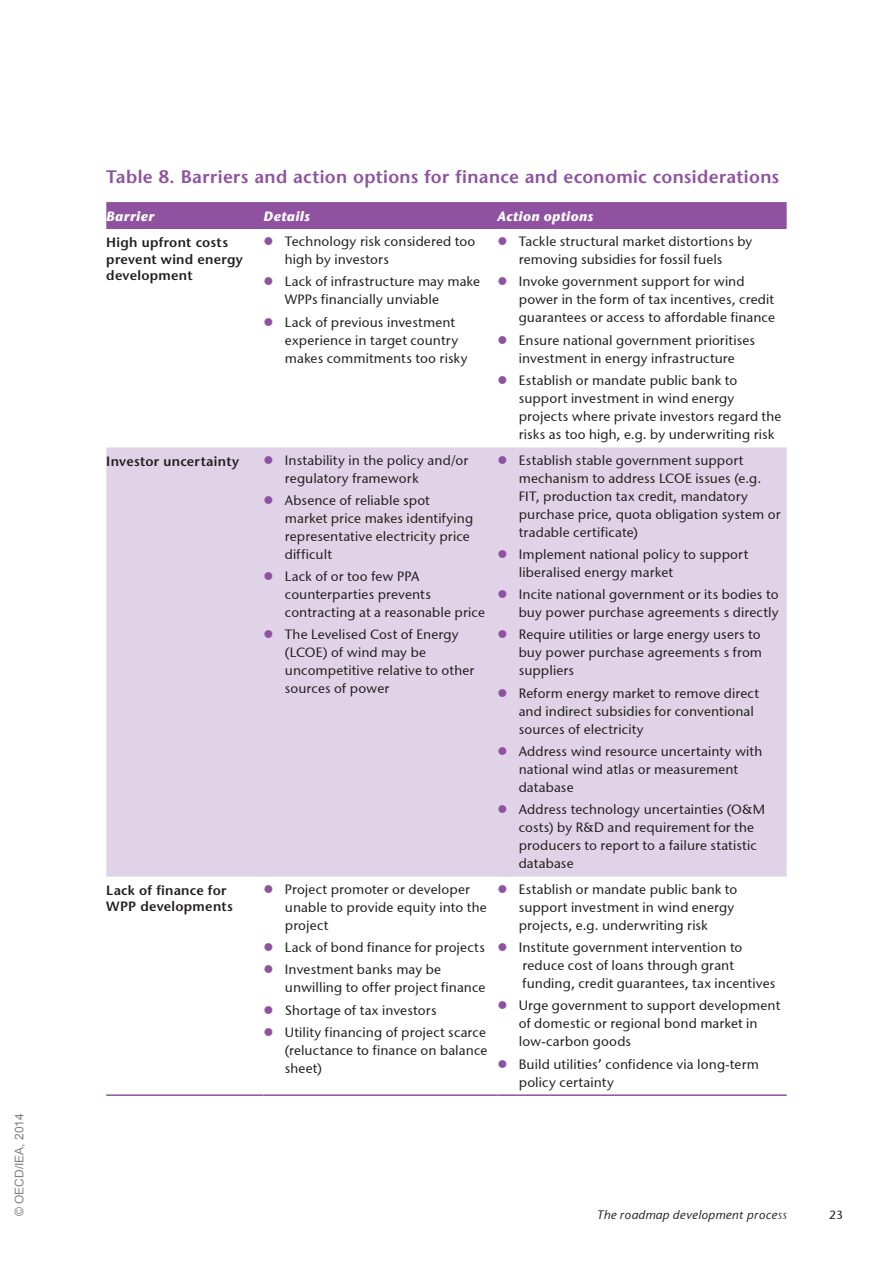
<style>
.page{position:relative;width:893px;height:1263px;background:#fff}
.page>*{position:absolute;margin:0;border:0;box-sizing:border-box;transform-origin:0 0}
.t1{font:600 18px "Stone Sans LT";letter-spacing:.02em;color:#8e52a1}
.t2{font:13.5px/18px "Stone Sans ITCTT Medium";letter-spacing:.01em;color:#231f20}
.t3{font:600 13.5px/16.2px "Stone Sans Std";letter-spacing:.02em;color:#231f20}
.t4{font:italic 700 13.5px "Stone Sans ITC";letter-spacing:.02em;color:#fff}
.t5{font:italic 12px "Stone Sans";letter-spacing:.035em;color:#231f20}
.t6{font:12px "Arial";color:#808080}
.t7{font:12px "Stone Sans ITCTT Medium";color:#231f20}
</style>
<div class="page">
<div style="left:106px;top:202px;width:681px;height:27px;background:#8e52a1"></div>
<div style="left:106px;top:447px;width:681px;height:430px;background:#e0d3e8"></div>
<hr style="left:106px;top:1094px;width:158px;height:2px;background:#8e52a1">
<hr style="left:264px;top:1094px;width:233px;height:2px;background:#8e52a1">
<hr style="left:497px;top:1094px;width:290px;height:2px;background:#8e52a1">
<svg style="left:265px;top:456px;width:8px;height:8px"></svg>
<svg style="left:265px;top:496px;width:8px;height:8px"></svg>
<svg style="left:265px;top:572px;width:8px;height:8px"></svg>
<svg style="left:265px;top:630px;width:8px;height:8px"></svg>
<svg style="left:499px;top:456px;width:7px;height:8px"></svg>
<svg style="left:499px;top:550px;width:7px;height:8px"></svg>
<svg style="left:499px;top:590px;width:7px;height:8px"></svg>
<svg style="left:499px;top:630px;width:7px;height:8px"></svg>
<svg style="left:499px;top:689px;width:7px;height:8px"></svg>
<svg style="left:499px;top:747px;width:7px;height:8px"></svg>
<svg style="left:499px;top:805px;width:7px;height:8px"></svg>
<p class="t6" style="left:13px;top:1216px;width:104px;rotate:-90deg">© OECD/IEA, 2014</p>
<h1 class="t1" style="left:106px;top:166px;width:674px">Table 8. Barriers and action options for finance and economic considerations</h1>
<p class="t4" style="left:106px;top:208px;width:50px">Barrier</p>
<p class="t4" style="left:264px;top:208px;width:48px">Details</p>
<p class="t4" style="left:497px;top:208px;width:97px">Action options</p>
<p class="t3" style="left:106px;top:235px;width:138px">High upfront costs prevent wind energy development</p>
<p class="t2" style="left:285px;top:232px;width:192px">Technology risk considered too high by investors</p>
<p class="t2" style="left:519px;top:232px;width:235px">Tackle structural market distortions by removing subsidies for fossil fuels</p>
<p class="t2" style="left:519px;top:273px;width:258px">Invoke government support for wind power in the form of tax incentives, credit guarantees or access to affordable finance</p>
<p class="t2" style="left:519px;top:331px;width:238px">Ensure national government prioritises investment in energy infrastructure</p>
<p class="t2" style="left:519px;top:371px;width:264px">Establish or mandate public bank to support investment in wind energy projects where private investors regard the risks as too high, e.g. by underwriting risk</p>
<p class="t2" style="left:285px;top:273px;width:197px">Lack of infrastructure may make<br>WPPs financially unviable</p>
<p class="t2" style="left:285px;top:313px;width:184px">Lack of previous investment experience in target country makes commitments too risky</p>
<p class="t3" style="left:106px;top:453px;width:134px">Investor uncertainty</p>
<p class="t2" style="left:285px;top:451px;width:185px">Instability in the policy and/or regulatory framework</p>
<p class="t2" style="left:285px;top:491px;width:190px">Absence of reliable spot market price makes identifying representative electricity price difficult</p>
<p class="t2" style="left:285px;top:567px;width:202px">Lack of or too few PPA counterparties prevents contracting at a reasonable price</p>
<p class="t2" style="left:285px;top:626px;width:191px">The Levelised Cost of Energy (LCOE) of wind may be uncompetitive relative to other sources of power</p>
<p class="t3" style="left:106px;top:882px;width:128px">Lack of finance for<br>WPP developments</p>
<p class="t2" style="left:285px;top:880px;width:203px">Project promoter or developer unable to provide equity into the project</p>
<p class="t2" style="left:285px;top:936px;width:202px;line-height:22.2px">Lack of bond finance for projects<br>Investment banks may be</p>
<p class="t2" style="left:285px;top:976px;width:203px;line-height:22.2px">unwilling to offer project finance<br>Shortage of tax investors<br>Utility financing of project scarce</p>
<p class="t2" style="left:285px;top:1041px;width:204px">(reluctance to finance on balance sheet)</p>
<p class="t2" style="left:519px;top:451px;width:263px">Establish stable government support mechanism to address LCOE issues (e.g.<br>FIT, production tax credit, mandatory purchase price, quota obligation system or tradable certificate)</p>
<p class="t2" style="left:519px;top:545px;width:231px">Implement national policy to support liberalised energy market</p>
<p class="t2" style="left:519px;top:585px;width:261px">Incite national government or its bodies to buy power purchase agreements s directly</p>
<p class="t2" style="left:519px;top:626px;width:245px;text-align:justify">Require utilities or large energy users to buy power purchase agreements s from suppliers</p>
<p class="t2" style="left:519px;top:684px;width:242px">Reform energy market to remove direct and indirect subsidies for conventional sources of electricity</p>
<p class="t2" style="left:519px;top:742px;width:245px">Address wind resource uncertainty with national wind atlas or measurement database</p>
<p class="t2" style="left:519px;top:800px;width:248px">Address technology uncertainties (O&amp;M costs) by R&amp;D and requirement for the producers to report to a failure statistic database</p>
<p class="t2" style="left:519px;top:880px;width:220px">Establish or mandate public bank to support investment in wind energy projects, e.g. underwriting risk</p>
<p class="t2" style="left:519px;top:938px;width:258px">Institute government intervention to reduce cost of loans through grant funding, credit guarantees, tax incentives</p>
<p class="t2" style="left:519px;top:997px;width:263px">Urge government to support development of domestic or regional bond market in low-‐carbon goods</p>
<p class="t2" style="left:519px;top:1055px;width:242px">Build utilities’ confidence via long-‐term policy certainty</p>
<p class="t5" style="left:596px;top:1210px;width:192px">The roadmap development process</p>
<p class="t7" style="left:829px;top:1208px;width:15px">23</p>
</div>
